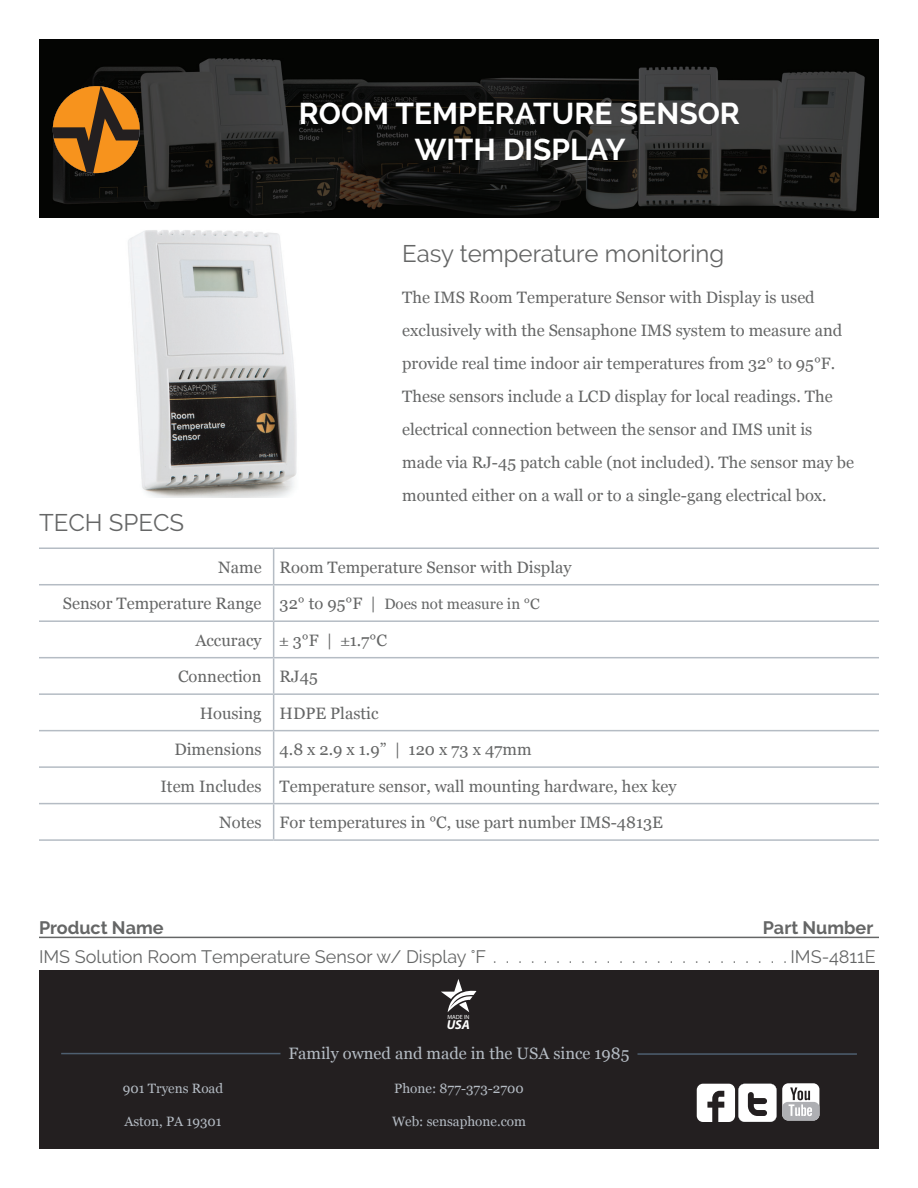
<style>
.page{position:relative;width:918px;height:1188px;background:#fff}
.page>*{position:absolute;margin:0;border:0;box-sizing:border-box;transform-origin:0 0}
.t1{font:700 30px/36px "Raleway";color:#fff;text-align:center}
.t2{font:24px "Raleway";color:#656666}
.t3{font:18px "Raleway";color:#656666}
.t4{font:700 18px "Raleway";color:#656666}
.t5{font:16.5px/33px "Georgia";color:#656666}
.t6{font:16.5px "Georgia";color:#b5bcc4}
.t7{font:13.5px "Georgia";color:#b5bcc4}
.t8{font:italic 700 13.05px "Myriad Pro";color:#fff}
.t9{font:6px "Myriad Pro";color:#fff}
.s1{font-size:15px}
.s2{font-family:"Times"}
</style>
<div class="page">
<div style="left:39px;top:970px;width:840px;height:179px;background:#231f20"></div>
<svg style="left:441px;top:979px;width:35px;height:33px"></svg>
<hr style="left:61px;top:1053px;width:219px;height:1px;background:#4e5f70">
<hr style="left:637px;top:1053px;width:220px;height:2px;background:#4e5f70">
<div style="left:697px;top:1084px;width:38px;height:38px;background:#fff;border-radius:6px"></div>
<svg style="left:707px;top:1091px;width:17px;height:31px"></svg>
<svg style="left:738px;top:1084px;width:39px;height:38px"></svg>
<div style="left:782px;top:1083px;width:37px;height:38px;background:#fff;border-radius:6px"></div>
<div style="left:782px;top:1102px;width:38px;height:19px;background:#aeafb3;border-radius:6px"></div>
<svg style="left:789px;top:1087px;width:23px;height:29px"></svg>
<img style="left:39px;top:39px;width:840px;height:179px">
<svg style="left:53px;top:86px;width:87px;height:87px;background:#8e581a"></svg>
<hr style="left:273px;top:549px;width:1px;height:35px;background:#b5bcc4">
<hr style="left:39px;top:584px;width:235px;height:1px;background:#b5bcc4">
<hr style="left:274px;top:584px;width:605px;height:1px;background:#b5bcc4">
<hr style="left:273px;top:585px;width:1px;height:35px;background:#b5bcc4">
<hr style="left:39px;top:620px;width:235px;height:2px;background:#b5bcc4">
<hr style="left:274px;top:620px;width:605px;height:2px;background:#b5bcc4">
<hr style="left:273px;top:622px;width:1px;height:35px;background:#b5bcc4">
<hr style="left:39px;top:657px;width:235px;height:1px;background:#b5bcc4">
<hr style="left:274px;top:657px;width:605px;height:1px;background:#b5bcc4">
<hr style="left:273px;top:658px;width:1px;height:35px;background:#b5bcc4">
<hr style="left:39px;top:693px;width:235px;height:2px;background:#b5bcc4">
<hr style="left:274px;top:693px;width:605px;height:2px;background:#b5bcc4">
<hr style="left:273px;top:695px;width:1px;height:35px;background:#b5bcc4">
<hr style="left:39px;top:730px;width:235px;height:1px;background:#b5bcc4">
<hr style="left:274px;top:730px;width:605px;height:1px;background:#b5bcc4">
<hr style="left:273px;top:731px;width:1px;height:35px;background:#b5bcc4">
<hr style="left:39px;top:766px;width:235px;height:2px;background:#b5bcc4">
<hr style="left:274px;top:766px;width:605px;height:2px;background:#b5bcc4">
<hr style="left:273px;top:768px;width:1px;height:35px;background:#b5bcc4">
<hr style="left:39px;top:803px;width:235px;height:1px;background:#b5bcc4">
<hr style="left:274px;top:803px;width:605px;height:1px;background:#b5bcc4">
<hr style="left:273px;top:804px;width:1px;height:35px;background:#b5bcc4">
<hr style="left:39px;top:839px;width:235px;height:2px;background:#b5bcc4">
<hr style="left:274px;top:839px;width:605px;height:2px;background:#b5bcc4">
<hr style="left:39px;top:548px;width:235px;height:1px;background:#b5bcc4">
<hr style="left:274px;top:548px;width:605px;height:1px;background:#b5bcc4">
<img style="left:128px;top:230px;width:169px;height:267px">
<hr style="left:39px;top:937px;width:840px;height:1px;background:#656666">
<h1 class="t1" style="left:299px;top:96px;width:443px">ROOM TEMPERATURE SENSOR<br>WITH DISPLAY</h1>
<h2 class="t2" style="left:39px;top:509px;width:147px">TECH SPECS</h2>
<h2 class="t2" style="left:402px;top:240px;width:324px">Easy temperature monitoring</h2>
<p class="t5" style="left:402px;top:281px;width:453px">The IMS Room Temperature Sensor with Display is used exclusively with the Sensaphone IMS system to measure and provide real time indoor air temperatures from 32° to 95°F.<br>These sensors include a LCD display for local readings. The electrical connection between the sensor and IMS unit is made via RJ-45 patch cable (not included). The sensor may be mounted either on a wall or to a single-gang electrical box.</p>
<p class="t5" style="left:218px;top:550px;width:355px">Name Room Temperature Sensor with Display</p>
<p class="t5" style="left:63px;top:587px;width:478px">Sensor Temperature Range 32° to 95°F | <span class="s1">Does not measure in °C</span></p>
<p class="t5" style="left:195px;top:623px;width:193px">Accuracy <span class="s2">±</span> 3°F | <span class="s2">±</span>1.7°C</p>
<p class="t5" style="left:178px;top:660px;width:141px">Connection RJ45</p>
<p class="t5" style="left:200px;top:696px;width:180px">Housing HDPE Plastic</p>
<p class="t5" style="left:174px;top:733px;width:359px">Dimensions 4.8 x 2.9 x 1.9” | 120 x 73 x 47mm</p>
<p class="t5" style="left:161px;top:769px;width:518px">Item Includes Temperature sensor, wall mounting hardware, hex key</p>
<p class="t5" style="left:219px;top:806px;width:445px">Notes For temperatures in °C, use part number IMS-4813E</p>
<p class="t4" style="left:39px;top:917px;width:126px">Product Name</p>
<p class="t4" style="left:763px;top:917px;width:112px">Part Number</p>
<p class="t3" style="left:39px;top:946px;width:839px">IMS Solution Room Temperature Sensor w/ Display °F . . . . . . . . . . . . . . . . . . . . . . . . IMS-4811E</p>
<p class="t7" style="left:123px;top:1081px;width:102px">901 Tryens Road</p>
<p class="t7" style="left:124px;top:1114px;width:99px">Aston, PA 19301</p>
<p class="t9" style="left:447px;top:1013px;width:24px">MADE IN</p>
<p class="t8" style="left:447px;top:1016px;width:25px">USA</p>
<p class="t6" style="left:288px;top:1044px;width:343px">Family owned and made in the USA since 1985</p>
<p class="t7" style="left:394px;top:1081px;width:131px">Phone: 877-373-2700</p>
<p class="t7" style="left:392px;top:1114px;width:135px">Web: sensaphone.com</p>
</div>
